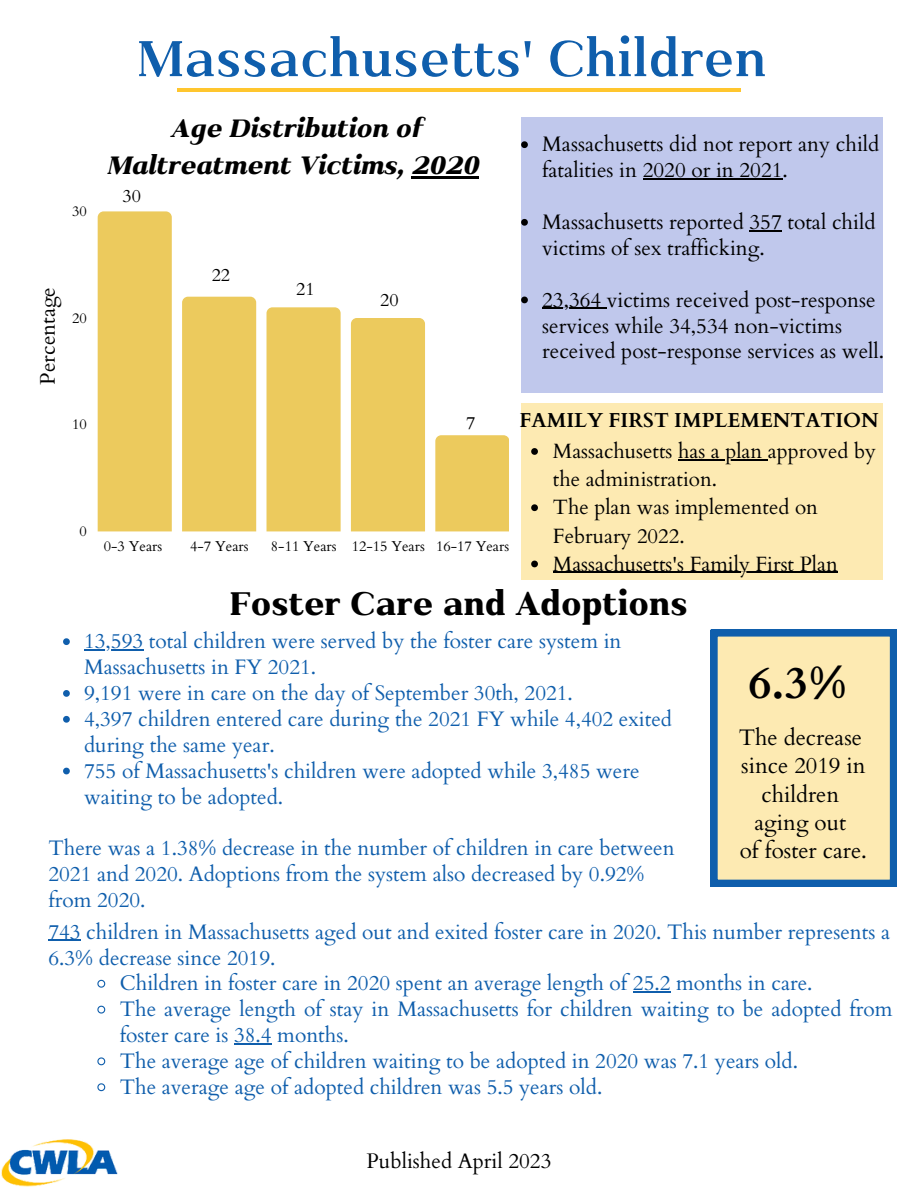
<style>
.page{position:relative;width:918px;height:1188px;background:#fff}
.page>*{position:absolute;margin:0;border:0;box-sizing:border-box;transform-origin:0 0}
.t1{font:600 60px "Kulachat Serif";color:#0f5eac}
.t2{font:700 45px "Cardo";color:#000}
.t3{font:800 39px "Kulachat Serif";color:#000}
.t4{font:italic 800 30px/37.2px "Kulachat Serif";color:#000;text-align:center}
.t5{font:22.5px/28.2px "Cardo";color:#000;text-align:center}
.t6{font:21px/25.8px "Cardo";color:#0f5eac}
.t7{font:21px/25.8px "Cardo";color:#000}
.t8{font:20.7px/28.2px "Cardo";color:#000}
.t9{font:700 20.25px "Cardo";color:#000}
.t10{font:18px "Cardo";color:#000}
.t11{font:14.4px "Cardo";color:#000}
</style>
<div class="page">
<div style="left:98px;top:211px;width:74px;height:320px;background:#ecca5d"></div>
<div style="left:182px;top:297px;width:74px;height:234px;background:#ecca5d"></div>
<div style="left:267px;top:307px;width:74px;height:224px;background:#ecca5d"></div>
<div style="left:351px;top:318px;width:74px;height:213px;background:#ecca5d"></div>
<div style="left:435px;top:435px;width:74px;height:96px;background:#ecca5d"></div>
<div style="left:521px;top:117px;width:361px;height:275px;background:#c0c8ec"></div>
<hr style="left:177px;top:88px;width:564px;height:3px;background:#ffc62e">
<svg style="left:711px;top:630px;width:186px;height:256px"></svg>
<svg style="left:63px;top:638px;width:7px;height:7px"></svg>
<hr style="left:84px;top:650px;width:59px;height:1px;background:#0f5eac">
<svg style="left:63px;top:690px;width:7px;height:7px"></svg>
<svg style="left:63px;top:716px;width:7px;height:7px"></svg>
<svg style="left:63px;top:768px;width:7px;height:6px"></svg>
<hr style="left:411px;top:176px;width:67px;height:3px;background:#000">
<svg style="left:521px;top:141px;width:7px;height:7px"></svg>
<hr style="left:643px;top:178px;width:139px;height:2px;background:#000">
<svg style="left:521px;top:219px;width:7px;height:7px"></svg>
<hr style="left:750px;top:230px;width:32px;height:1px;background:#000">
<svg style="left:521px;top:297px;width:7px;height:6px"></svg>
<hr style="left:553px;top:308px;width:54px;height:1px;background:#000">
<svg style="left:97px;top:979px;width:9px;height:9px"></svg>
<hr style="left:633px;top:992px;width:38px;height:1px;background:#0f5eac">
<svg style="left:97px;top:1005px;width:9px;height:9px"></svg>
<hr style="left:234px;top:1043px;width:38px;height:1px;background:#0f5eac">
<svg style="left:97px;top:1057px;width:9px;height:9px"></svg>
<svg style="left:97px;top:1083px;width:9px;height:9px"></svg>
<hr style="left:48px;top:940px;width:33px;height:1px;background:#0f5eac">
<img style="left:1px;top:1139px;width:117px;height:48px">
<div style="left:521px;top:404px;width:361px;height:175px;background:#fdeab2"></div>
<svg style="left:531px;top:448px;width:7px;height:7px"></svg>
<hr style="left:678px;top:459px;width:90px;height:1px;background:#000">
<svg style="left:531px;top:504px;width:7px;height:7px"></svg>
<svg style="left:531px;top:561px;width:7px;height:6px"></svg>
<hr style="left:553px;top:572px;width:285px;height:1px;background:#000">
<p class="t11" style="left:72px;top:202px;width:16px">30</p>
<p class="t7" style="left:35px;top:385px;width:99px;rotate:-90deg">Percentage</p>
<p class="t11" style="left:72px;top:308px;width:16px">20</p>
<p class="t11" style="left:72px;top:415px;width:16px">10</p>
<p class="t11" style="left:79px;top:522px;width:9px">0</p>
<h1 class="t1" style="left:137px;top:20px;width:631px">Massachusetts' Children</h1>
<h3 class="t4" style="left:107px;top:108px;width:373px">Age Distribution of<br>Maltreatment Victims, 2020</h3>
<p class="t10" style="left:123px;top:184px;width:20px">30</p>
<p class="t10" style="left:212px;top:263px;width:20px">22</p>
<p class="t10" style="left:296px;top:277px;width:20px">21</p>
<p class="t10" style="left:380px;top:288px;width:20px">20</p>
<p class="t7" style="left:542px;top:132px;width:339px">Massachusetts did not report any child fatalities in 2020 or in 2021.</p>
<p class="t7" style="left:542px;top:210px;width:335px">Massachusetts reported 357 total child victims of sex trafficking.</p>
<p class="t7" style="left:542px;top:287px;width:344px">23,364 victims received post-response services while 34,534 non-victims received post-response services as well.</p>
<p class="t10" style="left:466px;top:411px;width:11px">7</p>
<p class="t11" style="left:104px;top:537px;width:60px">0-3 Years</p>
<p class="t11" style="left:190px;top:537px;width:60px">4-7 Years</p>
<p class="t11" style="left:271px;top:537px;width:240px">8-11 Years 12-15 Years 16-17 Years</p>
<p class="t9" style="left:520px;top:407px;width:361px">FAMILY FIRST IMPLEMENTATION</p>
<p class="t8" style="left:553px;top:438px;width:325px">Massachusetts has a plan approved by the administration.<br>The plan was implemented on<br>February 2022.<br>Massachusetts's Family First Plan</p>
<h3 class="t3" style="left:230px;top:579px;width:459px">Foster Care and Adoptions</h3>
<p class="t6" style="left:84px;top:629px;width:589px">13,593 total children were served by the foster care system in Massachusetts in FY 2021.<br>9,191 were in care on the day of September 30th, 2021.<br>4,397 children entered care during the 2021 FY while 4,402 exited during the same year.<br>755 of Massachusetts's children were adopted while 3,485 were waiting to be adopted.</p>
<p class="t6" style="left:48px;top:836px;width:628px">There was a 1.38% decrease in the number of children in care between<br>2021 and 2020. Adoptions from the system also decreased by 0.92% from 2020.</p>
<h2 class="t2" style="left:749px;top:653px;width:100px">6.3%</h2>
<p class="t5" style="left:739px;top:724px;width:130px">The decrease since 2019 in children aging out<br>of foster care.</p>
<p class="t6" style="left:48px;top:919px;width:843px">743 children in Massachusetts aged out and exited foster care in 2020. This number represents a<br>6.3% decrease since 2019.</p>
<p class="t6" style="left:120px;top:971px;width:774px">Children in foster care in 2020 spent an average length of 25.2 months in care.<br>The average length of stay in Massachusetts for children waiting to be adopted from foster care is 38.4 months.<br>The average age of children waiting to be adopted in 2020 was 7.1 years old.<br>The average age of adopted children was 5.5 years old.</p>
<p class="t7" style="left:367px;top:1149px;width:186px">Published April 2023</p>
</div>
